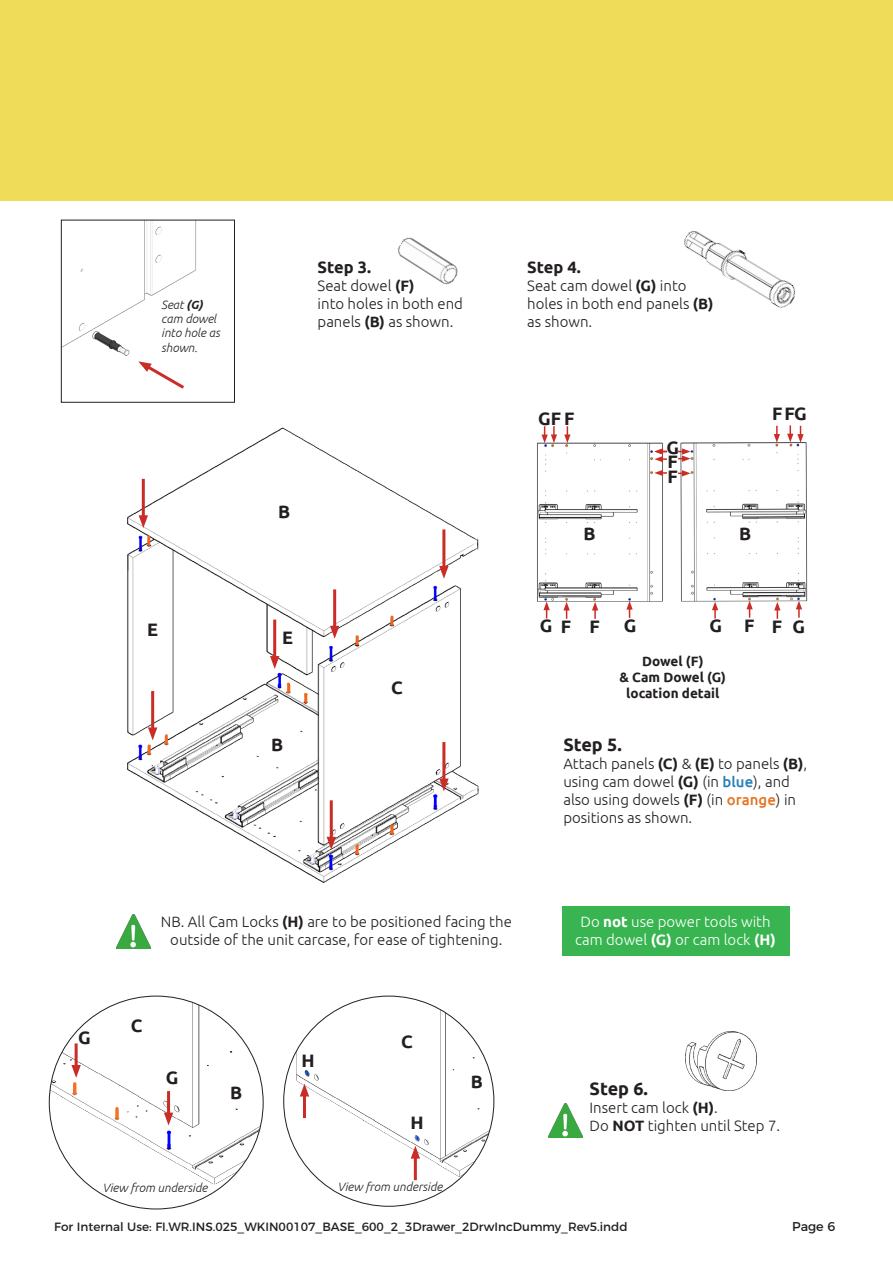
<style>
.page{position:relative;width:893px;height:1263px;background:#fff}
.page>*{position:absolute;margin:0;border:0;box-sizing:border-box;transform-origin:0 0}
.t1{font:700 18px "Ubuntu";color:#231f20}
.t2{font:700 16.5px "Ubuntu";color:#231f20}
.t3{font:300 15px/18px "Ubuntu";color:#231f20}
.t4{font:300 15px "Ubuntu";color:#fff}
.t5{font:700 13.5px/16.2px "Ubuntu";color:#231f20;text-align:center}
.t6{font:12.75px "Montserrat";color:#231f20}
.t7{font:12px "Montserrat";color:#231f20}
.t8{font:italic 300 12px "Ubuntu";color:#231f20}
.s1{font-weight:700}
.s2{font-weight:500;color:#277fb9}
.s3{font-weight:500;color:#e57625}
</style>
<div class="page">
<div style="left:0;top:0;width:893px;height:201px;background:#efdd59"></div>
<img style="left:127px;top:427px;width:352px;height:456px">
<div style="left:562px;top:906px;width:227px;height:32px;background:#38b551"></div>
<div style="left:562px;top:924px;width:227px;height:32px;background:#38b551"></div>
<hr style="left:142px;top:479px;width:3px;height:40px;background:#ca2d25">
<svg style="left:139px;top:515px;width:9px;height:13px"></svg>
<hr style="left:333px;top:589px;width:3px;height:41px;background:#ca2d25">
<svg style="left:330px;top:626px;width:9px;height:13px"></svg>
<hr style="left:442px;top:529px;width:3px;height:41px;background:#ca2d25">
<svg style="left:439px;top:566px;width:10px;height:13px"></svg>
<hr style="left:442px;top:742px;width:3px;height:40px;background:#ca2d25">
<svg style="left:439px;top:778px;width:10px;height:13px"></svg>
<hr style="left:330px;top:800px;width:3px;height:40px;background:#ca2d25">
<svg style="left:327px;top:837px;width:9px;height:13px"></svg>
<hr style="left:273px;top:620px;width:3px;height:40px;background:#ca2d25">
<svg style="left:270px;top:656px;width:9px;height:13px"></svg>
<hr style="left:151px;top:691px;width:3px;height:40px;background:#ca2d25">
<svg style="left:148px;top:727px;width:9px;height:13px"></svg>
<img style="left:686px;top:1032px;width:70px;height:58px">
<img style="left:537px;top:425px;width:271px;height:194px">
<svg style="left:746px;top:601px;width:7px;height:17px"></svg>
<svg style="left:654px;top:448px;width:13px;height:14px"></svg>
<svg style="left:654px;top:470px;width:13px;height:6px"></svg>
<svg style="left:678px;top:470px;width:13px;height:6px"></svg>
<svg style="left:678px;top:448px;width:13px;height:14px"></svg>
<svg style="left:626px;top:601px;width:7px;height:17px"></svg>
<svg style="left:541px;top:426px;width:16px;height:17px"></svg>
<svg style="left:564px;top:426px;width:6px;height:17px"></svg>
<svg style="left:774px;top:426px;width:6px;height:17px"></svg>
<svg style="left:787px;top:425px;width:17px;height:18px"></svg>
<svg style="left:543px;top:601px;width:7px;height:17px"></svg>
<svg style="left:592px;top:602px;width:6px;height:17px"></svg>
<svg style="left:563px;top:602px;width:7px;height:17px"></svg>
<svg style="left:774px;top:602px;width:6px;height:17px"></svg>
<svg style="left:712px;top:602px;width:6px;height:16px"></svg>
<svg style="left:796px;top:601px;width:6px;height:17px"></svg>
<img style="left:49px;top:996px;width:214px;height:188px">
<img style="left:296px;top:996px;width:198px;height:181px">
<hr style="left:414px;top:1155px;width:3px;height:25px;background:#ca2d25">
<svg style="left:411px;top:1146px;width:9px;height:13px"></svg>
<hr style="left:303px;top:1093px;width:3px;height:25px;background:#ca2d25">
<svg style="left:300px;top:1083px;width:9px;height:13px"></svg>
<hr style="left:167px;top:1091px;width:3px;height:25px;background:#ca2d25">
<svg style="left:164px;top:1112px;width:9px;height:13px"></svg>
<hr style="left:75px;top:1043px;width:3px;height:26px;background:#ca2d25">
<svg style="left:71px;top:1065px;width:10px;height:13px"></svg>
<img style="left:117px;top:914px;width:34px;height:34px">
<img style="left:549px;top:1104px;width:34px;height:34px">
<img style="left:683px;top:230px;width:112px;height:78px">
<img style="left:397px;top:237px;width:61px;height:48px">
<img style="left:63px;top:222px;width:133px;height:134px">
<div style="left:61px;top:220px;width:174px;height:183px;border:1px solid #231f20"></div>
<svg style="left:138px;top:361px;width:46px;height:28px"></svg>
<p class="t8" style="left:161px;top:297px;width:43px">Seat <span class="s1">(G)</span></p>
<p class="t8" style="left:161px;top:312px;width:57px">cam dowel</p>
<p class="t8" style="left:161px;top:326px;width:60px">into hole as</p>
<p class="t8" style="left:161px;top:340px;width:38px">shown.</p>
<p class="t2" style="left:318px;top:257px;width:55px">Step 3.</p>
<p class="t3" style="left:318px;top:276px;width:147px">Seat dowel <span class="s1">(F)<br></span>into holes in both end panels <span class="s1">(B)</span> as shown.</p>
<p class="t1" style="left:147px;top:619px;width:12px">E</p>
<p class="t1" style="left:278px;top:501px;width:14px">B</p>
<p class="t1" style="left:282px;top:627px;width:12px">E</p>
<p class="t1" style="left:271px;top:733px;width:14px">B</p>
<p class="t1" style="left:391px;top:676px;width:13px">C</p>
<p class="t2" style="left:527px;top:257px;width:55px">Step 4.</p>
<p class="t3" style="left:527px;top:276px;width:188px">Seat cam dowel <span class="s1">(G)</span> into holes in both end panels <span class="s1">(B) </span>as shown.</p>
<p class="t1" style="left:538px;top:408px;width:38px">GFF</p>
<p class="t1" style="left:772px;top:403px;width:36px">FFG</p>
<p class="t1" style="left:666px;top:437px;width:14px">G</p>
<p class="t1" style="left:668px;top:451px;width:12px">F</p>
<p class="t1" style="left:668px;top:466px;width:12px">F</p>
<p class="t1" style="left:584px;top:523px;width:14px">B</p>
<p class="t1" style="left:739px;top:523px;width:14px">B</p>
<p class="t1" style="left:624px;top:614px;width:14px">G</p>
<p class="t1" style="left:744px;top:614px;width:12px">F</p>
<p class="t1" style="left:540px;top:615px;width:14px">G</p>
<p class="t1" style="left:561px;top:615px;width:12px">F</p>
<p class="t1" style="left:589px;top:615px;width:12px">F</p>
<p class="t1" style="left:709px;top:615px;width:14px">G</p>
<p class="t1" style="left:772px;top:615px;width:12px">F</p>
<p class="t1" style="left:793px;top:615px;width:14px">G</p>
<p class="t5" style="left:642px;top:652px;width:63px">Dowel (F)</p>
<p class="t5" style="left:619px;top:669px;width:108px">&amp; Cam Dowel (G) location detail</p>
<p class="t1" style="left:563px;top:734px;width:60px">Step 5.</p>
<p class="t3" style="left:563px;top:754px;width:245px">Attach panels <span class="s1">(C)</span> &amp; <span class="s1">(E)</span> to panels <span class="s1">(B)</span>, using cam dowel <span class="s1">(G)</span> (in <span class="s2">blue</span>), and also using dowels <span class="s1">(F)</span> (in <span class="s3">orange</span>) in positions as shown.</p>
<p class="t3" style="left:161px;top:912px;width:353px;text-align:center">NB. All Cam Locks <span class="s1">(H)</span> are to be positioned facing the outside of the unit carcase, for ease of tightening.</p>
<p class="t4" style="left:580px;top:912px;width:192px">Do <span class="s1">not</span> use power tools with</p>
<p class="t4" style="left:575px;top:930px;width:202px">cam dowel <span class="s1">(G)</span> or cam lock <span class="s1">(H)</span></p>
<p class="t1" style="left:78px;top:1026px;width:14px">G</p>
<p class="t1" style="left:131px;top:1014px;width:13px">C</p>
<p class="t1" style="left:166px;top:1067px;width:14px">G</p>
<p class="t1" style="left:230px;top:1081px;width:14px">B</p>
<p class="t8" style="left:103px;top:1180px;width:106px">View from underside</p>
<p class="t1" style="left:301px;top:1050px;width:15px">H</p>
<p class="t1" style="left:401px;top:1030px;width:13px">C</p>
<p class="t1" style="left:410px;top:1111px;width:15px">H</p>
<p class="t8" style="left:338px;top:1179px;width:106px">View from underside</p>
<p class="t1" style="left:471px;top:1071px;width:14px">B</p>
<p class="t1" style="left:590px;top:1078px;width:60px">Step 6.</p>
<p class="t3" style="left:590px;top:1098px;width:130px">Insert cam lock <span class="s1">(H)</span>.</p>
<p class="t3" style="left:590px;top:1116px;width:192px">Do <span class="s1">NOT</span> tighten until Step 7.</p>
<p class="t7" style="left:54px;top:1217px;width:575px">For Internal Use: FI.WR.INS.025_WKIN00107_BASE_600_2_3Drawer_2DrwIncDummy_Rev5.indd</p>
<p class="t6" style="left:792px;top:1216px;width:45px">Page 6</p>
</div>
